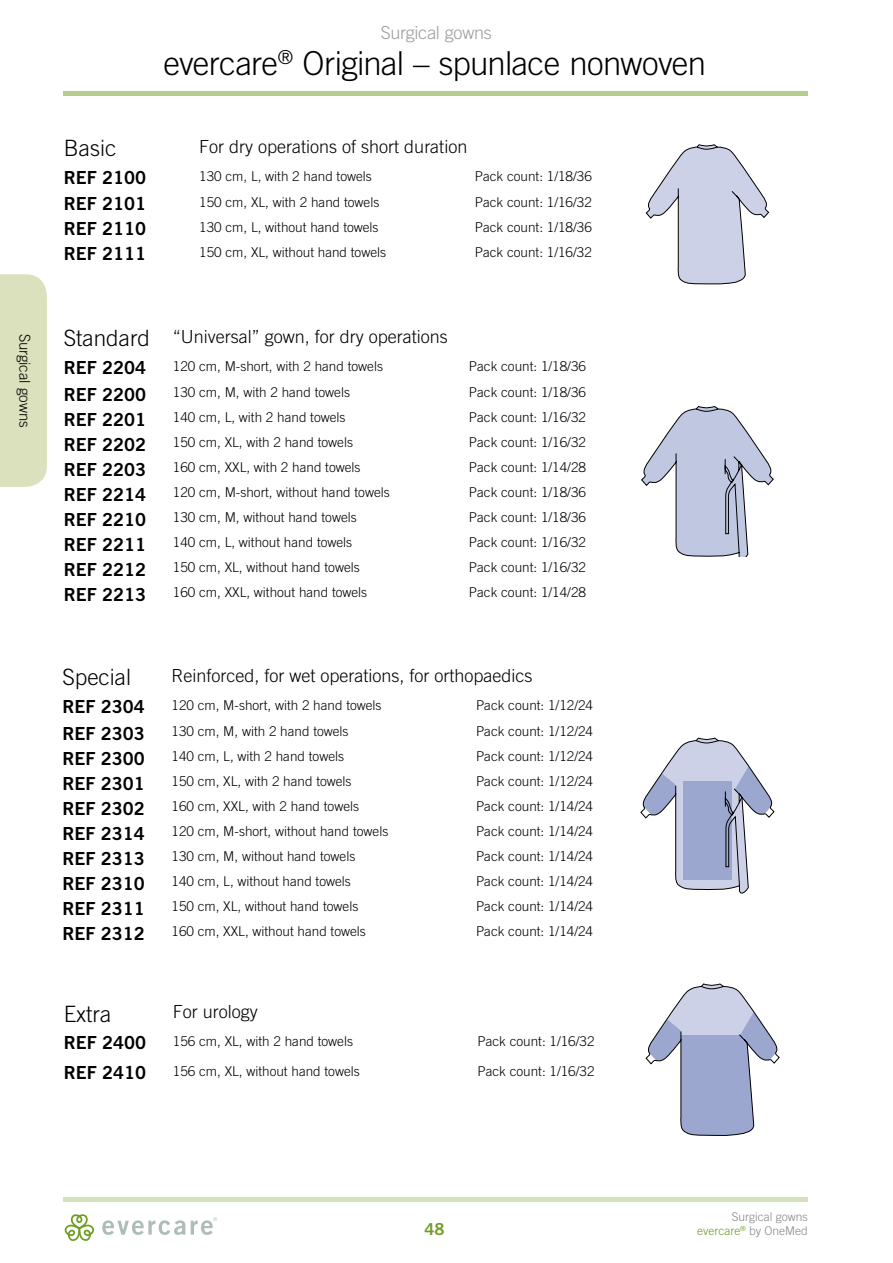
<style>
.page{position:relative;width:893px;height:1263px;background:#fff}
.page>*{position:absolute;margin:0;border:0;box-sizing:border-box;transform-origin:0 0}
.t1{font:300 33px "Trade Gothic OT";letter-spacing:-.02em;color:#000}
.t2{font:300 22.5px "Trade Gothic OT";color:#000}
.t3{font:700 18px "Trade Gothic OT";color:#000}
.t4{font:300 18px/31.2px "Trade Gothic OT";color:#000}
.t5{font:300 18px "Trade Gothic OT";letter-spacing:-.015em;color:#9d9d9c}
.t6{font:700 16.5px "Trade Gothic OT";color:#6f9e21}
.t7{font:300 15px "Trade Gothic OT";letter-spacing:-.005em;color:#000}
.t8{font:300 13.5px "Trade Gothic OT";color:#000}
.t9{font:300 12px/14.4px "Trade Gothic OT";color:#878787;text-align:right}
.s1{font-size:22.5px}
.s2{font-weight:700}
.s3{color:#6f9e21}
</style>
<div class="page">
<hr style="left:64px;top:1197px;width:744px;height:4px;background:#d4e2bc">
<div style="left:0;top:274px;width:47px;height:213px;background:#dae1bc"></div>
<svg style="left:64px;top:1214px;width:30px;height:27px"></svg>
<svg style="left:102px;top:1217px;width:115px;height:18px"></svg>
<hr style="left:64px;top:92px;width:744px;height:4px;background:#b5cd8d">
<svg style="left:645px;top:144px;width:125px;height:141px"></svg>
<svg style="left:641px;top:406px;width:133px;height:150px"></svg>
<svg style="left:640px;top:737px;width:135px;height:157px"></svg>
<svg style="left:645px;top:983px;width:135px;height:153px"></svg>
<p class="t7" style="left:34px;top:334px;width:96px;rotate:90deg">Surgical gowns</p>
<h3 class="t5" style="left:381px;top:21px;width:113px">Surgical gowns</h3>
<h1 class="t1" style="left:163px;top:44px;width:544px">evercare<sup>®</sup> Original – spunlace nonwoven</h1>
<h2 class="t2" style="left:64px;top:135px;width:54px">Basic</h2>
<h3 class="t4" style="left:199px;top:130px;width:270px">For dry operations of short duration</h3>
<h3 class="t3" style="left:64px;top:166px;width:84px">REF 2100</h3>
<p class="t8" style="left:199px;top:168px;width:174px">130 cm, L, with 2 hand towels</p>
<p class="t8" style="left:475px;top:168px;width:119px">Pack count: 1/18/36</p>
<h3 class="t3" style="left:64px;top:193px;width:84px">REF 2101</h3>
<p class="t8" style="left:199px;top:194px;width:182px">150 cm, XL, with 2 hand towels</p>
<p class="t8" style="left:475px;top:194px;width:119px">Pack count: 1/16/32</p>
<h3 class="t3" style="left:64px;top:218px;width:84px">REF 2110</h3>
<p class="t8" style="left:199px;top:219px;width:181px">130 cm, L, without hand towels</p>
<p class="t8" style="left:475px;top:219px;width:119px">Pack count: 1/18/36</p>
<h3 class="t3" style="left:64px;top:243px;width:84px">REF 2111</h3>
<p class="t8" style="left:199px;top:244px;width:188px">150 cm, XL, without hand towels</p>
<p class="t8" style="left:475px;top:244px;width:119px">Pack count: 1/16/32</p>
<h3 class="t4" style="left:64px;top:321px;width:386px"><span class="s1">Standard</span> “Universal” gown, for dry operations<br><span class="s2">REF 2204</span></h3>
<p class="t8" style="left:173px;top:358px;width:212px">120 cm, M-short, with 2 hand towels</p>
<p class="t8" style="left:469px;top:358px;width:119px">Pack count: 1/18/36</p>
<h3 class="t3" style="left:64px;top:383px;width:84px">REF 2200</h3>
<p class="t8" style="left:173px;top:385px;width:179px">130 cm, M, with 2 hand towels</p>
<p class="t8" style="left:469px;top:385px;width:119px">Pack count: 1/18/36</p>
<h3 class="t3" style="left:64px;top:408px;width:84px">REF 2201</h3>
<p class="t8" style="left:173px;top:410px;width:174px">140 cm, L, with 2 hand towels</p>
<p class="t8" style="left:469px;top:410px;width:119px">Pack count: 1/16/32</p>
<h3 class="t3" style="left:64px;top:433px;width:84px">REF 2202</h3>
<p class="t8" style="left:173px;top:435px;width:182px">150 cm, XL, with 2 hand towels</p>
<p class="t8" style="left:469px;top:435px;width:119px">Pack count: 1/16/32</p>
<h3 class="t3" style="left:64px;top:458px;width:84px">REF 2203</h3>
<p class="t8" style="left:173px;top:460px;width:189px">160 cm, XXL, with 2 hand towels</p>
<p class="t8" style="left:469px;top:460px;width:119px">Pack count: 1/14/28</p>
<h3 class="t3" style="left:64px;top:483px;width:84px">REF 2214</h3>
<p class="t8" style="left:173px;top:485px;width:218px">120 cm, M-short, without hand towels</p>
<p class="t8" style="left:469px;top:485px;width:119px">Pack count: 1/18/36</p>
<h3 class="t3" style="left:64px;top:508px;width:84px">REF 2210</h3>
<p class="t8" style="left:173px;top:510px;width:185px">130 cm, M, without hand towels</p>
<p class="t8" style="left:469px;top:510px;width:119px">Pack count: 1/18/36</p>
<h3 class="t3" style="left:64px;top:533px;width:84px">REF 2211</h3>
<p class="t8" style="left:173px;top:535px;width:181px">140 cm, L, without hand towels</p>
<p class="t8" style="left:469px;top:535px;width:119px">Pack count: 1/16/32</p>
<h3 class="t3" style="left:64px;top:558px;width:84px">REF 2212</h3>
<p class="t8" style="left:173px;top:560px;width:188px">150 cm, XL, without hand towels</p>
<p class="t8" style="left:469px;top:560px;width:119px">Pack count: 1/16/32</p>
<h3 class="t3" style="left:64px;top:583px;width:84px">REF 2213</h3>
<p class="t8" style="left:173px;top:585px;width:196px">160 cm, XXL, without hand towels</p>
<p class="t8" style="left:469px;top:585px;width:119px">Pack count: 1/14/28</p>
<h2 class="t2" style="left:62px;top:664px;width:70px">Special</h2>
<h3 class="t4" style="left:171px;top:659px;width:363px">Reinforced, for wet operations, for orthopaedics</h3>
<h3 class="t3" style="left:62px;top:695px;width:84px">REF 2304</h3>
<p class="t8" style="left:171px;top:697px;width:212px">120 cm, M-short, with 2 hand towels</p>
<p class="t8" style="left:476px;top:697px;width:119px">Pack count: 1/12/24</p>
<h3 class="t3" style="left:62px;top:722px;width:84px">REF 2303</h3>
<p class="t8" style="left:171px;top:723px;width:179px">130 cm, M, with 2 hand towels</p>
<p class="t8" style="left:476px;top:723px;width:119px">Pack count: 1/12/24</p>
<h3 class="t3" style="left:62px;top:747px;width:84px">REF 2300</h3>
<p class="t8" style="left:171px;top:748px;width:174px">140 cm, L, with 2 hand towels</p>
<p class="t8" style="left:476px;top:748px;width:119px">Pack count: 1/12/24</p>
<h3 class="t3" style="left:62px;top:772px;width:84px">REF 2301</h3>
<p class="t8" style="left:171px;top:773px;width:182px">150 cm, XL, with 2 hand towels</p>
<p class="t8" style="left:476px;top:773px;width:119px">Pack count: 1/12/24</p>
<h3 class="t3" style="left:62px;top:797px;width:84px">REF 2302</h3>
<p class="t8" style="left:171px;top:798px;width:189px">160 cm, XXL, with 2 hand towels</p>
<p class="t8" style="left:476px;top:798px;width:119px">Pack count: 1/14/24</p>
<h3 class="t3" style="left:62px;top:822px;width:84px">REF 2314</h3>
<p class="t8" style="left:171px;top:823px;width:218px">120 cm, M-short, without hand towels</p>
<p class="t8" style="left:476px;top:823px;width:119px">Pack count: 1/14/24</p>
<h3 class="t3" style="left:62px;top:847px;width:84px">REF 2313</h3>
<p class="t8" style="left:171px;top:848px;width:185px">130 cm, M, without hand towels</p>
<p class="t8" style="left:476px;top:848px;width:119px">Pack count: 1/14/24</p>
<h3 class="t3" style="left:62px;top:872px;width:84px">REF 2310</h3>
<p class="t8" style="left:171px;top:873px;width:181px">140 cm, L, without hand towels</p>
<p class="t8" style="left:476px;top:873px;width:119px">Pack count: 1/14/24</p>
<h3 class="t3" style="left:62px;top:897px;width:84px">REF 2311</h3>
<p class="t8" style="left:171px;top:898px;width:188px">150 cm, XL, without hand towels</p>
<p class="t8" style="left:476px;top:898px;width:119px">Pack count: 1/14/24</p>
<h3 class="t3" style="left:62px;top:922px;width:84px">REF 2312</h3>
<p class="t8" style="left:171px;top:923px;width:196px">160 cm, XXL, without hand towels</p>
<p class="t8" style="left:476px;top:923px;width:119px">Pack count: 1/14/24</p>
<h2 class="t2" style="left:64px;top:1000px;width:49px">Extra</h2>
<h3 class="t4" style="left:173px;top:996px;width:86px">For urology</h3>
<h3 class="t3" style="left:64px;top:1032px;width:84px">REF 2400</h3>
<p class="t8" style="left:173px;top:1033px;width:182px">156 cm, XL, with 2 hand towels</p>
<p class="t8" style="left:477px;top:1033px;width:119px">Pack count: 1/16/32</p>
<h3 class="t3" style="left:64px;top:1062px;width:84px">REF 2410</h3>
<p class="t8" style="left:173px;top:1063px;width:188px">156 cm, XL, without hand towels</p>
<p class="t8" style="left:477px;top:1063px;width:119px">Pack count: 1/16/32</p>
<p class="t6" style="left:424px;top:1219px;width:22px">48</p>
<p class="t9" style="left:697px;top:1209px;width:112px">Surgical gowns <span class="s3">evercare</span><sup>®</sup> by OneMed</p>
</div>
